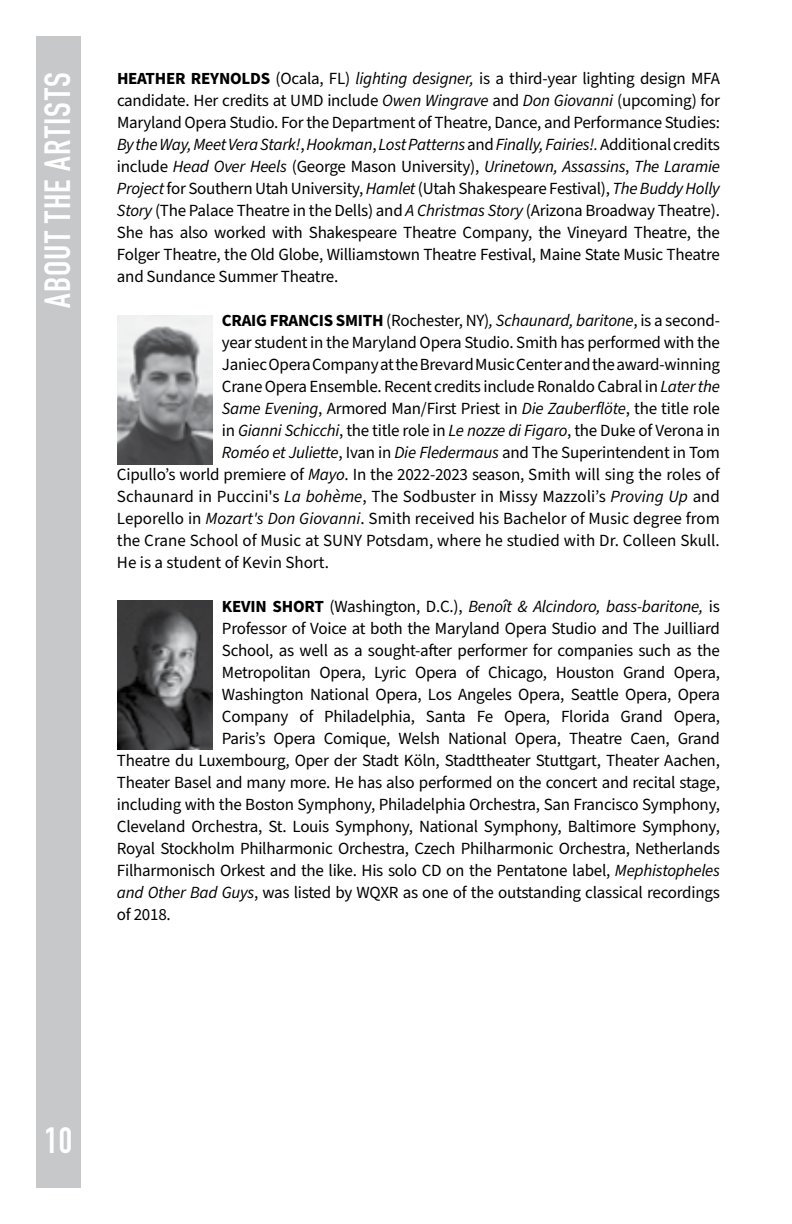
<style>
.page{position:relative;width:792px;height:1224px;background:#fff}
.page>*{position:absolute;margin:0;border:0;box-sizing:border-box;transform-origin:0 0}
.t1{font:700 36px "DIN Condensed";letter-spacing:.04em;color:#fff}
.t2{font:17px/22px "Source Sans Pro";letter-spacing:-.015em;color:#000;text-align:justify}
.t3{font:italic 17px "Source Sans Pro";letter-spacing:-.015em;color:#000}
.s1{font-weight:700}
.s2{font-style:italic}
.s3{font-weight:700;font-style:normal}
.s4{font-style:normal}
</style>
<div class="page">
<div style="left:36px;top:36px;width:45px;height:1152px;background:#c7c8ca"></div>
<img style="left:117px;top:315px;width:96px;height:150px">
<img style="left:117px;top:600px;width:96px;height:150px">
<h1 class="t1" style="left:33px;top:308px;width:238px;rotate:-90deg">ABOUT THE ARTISTS</h1>
<p class="t2" style="left:117px;top:68px;width:605px"><span class="s1">HEATHER REYNOLDS</span> (Ocala, FL) <span class="s2">lighting designer,</span> is a third-year lighting design MFA candidate. Her credits at UMD include <span class="s2">Owen Wingrave</span> and <span class="s2">Don Giovanni</span> (upcoming) for Maryland Opera Studio. For the Department of Theatre, Dance, and Performance Studies:<br><span class="s2">By the Way, Meet Vera Stark!</span>, <span class="s2">Hookman</span>, <span class="s2">Lost Patterns</span> and <span class="s2">Finally, Fairies!.</span> Additional credits include <span class="s2">Head Over Heels</span> (George Mason University), <span class="s2">Urinetown, Assassins</span>, <span class="s2">The Laramie Project</span> for Southern Utah University, <span class="s2">Hamlet</span> (Utah Shakespeare Festival), <span class="s2">The Buddy Holly Story</span> (The Palace Theatre in the Dells) and <span class="s2">A Christmas Story</span> (Arizona Broadway Theatre).<br>She has also worked with Shakespeare Theatre Company, the Vineyard Theatre, the Folger Theatre, the Old Globe, Williamstown Theatre Festival, Maine State Music Theatre and Sundance Summer Theatre.</p>
<p class="t2" style="left:222px;top:310px;width:500px"><span class="s1">CRAIG FRANCIS SMITH</span> (Rochester, NY)<span class="s2">, Schaunard, baritone</span>, is a second-</p>
<p class="t2" style="left:222px;top:332px;width:500px">year student in the Maryland Opera Studio. Smith has performed with the</p>
<p class="t2" style="left:222px;top:354px;width:500px">Janiec Opera Company at the Brevard Music Center and the award-winning</p>
<p class="t2" style="left:222px;top:376px;width:500px">Crane Opera Ensemble. Recent credits include Ronaldo Cabral in <span class="s2">Later the</span></p>
<p class="t2" style="left:222px;top:398px;width:499px"><span class="s2">Same Evening</span>, Armored Man/First Priest in <span class="s2">Die Zauberflöte</span>, the title role</p>
<p class="t2" style="left:222px;top:420px;width:500px">in <span class="s2">Gianni Schicchi</span>, the title role in <span class="s2">Le nozze di Figaro</span>, the Duke of Verona in</p>
<p class="t2" style="left:222px;top:442px;width:500px"><span class="s2">Roméo et Juliette</span>, Ivan in <span class="s2">Die Fledermaus</span> and The Superintendent in Tom</p>
<p class="t2" style="left:117px;top:464px;width:604px">Cipullo’s world premiere of <span class="s2">Mayo</span>. In the 2022-2023 season, Smith will sing the roles of</p>
<p class="t2" style="left:117px;top:486px;width:605px">Schaunard in Puccini's <span class="s2">La bohème</span>, The Sodbuster in Missy Mazzoli’s <span class="s2">Proving Up</span> and</p>
<p class="t2" style="left:117px;top:508px;width:604px">Leporello in <span class="s2">Mozart's Don Giovanni</span>. Smith received his Bachelor of Music degree from</p>
<p class="t2" style="left:117px;top:530px;width:604px">the Crane School of Music at SUNY Potsdam, where he studied with Dr. Colleen Skull.</p>
<p class="t2" style="left:117px;top:552px;width:213px">He is a student of Kevin Short.</p>
<p class="t3" style="left:222px;top:595px;width:500px"><span class="s3">KEVIN SHORT</span> <span class="s4">(Washington, D.C.),</span> Benoît &amp; Alcindoro, bass-baritone, <span class="s4">is</span></p>
<p class="t2" style="left:222px;top:618px;width:500px">Professor of Voice at both the Maryland Opera Studio and The Juilliard</p>
<p class="t2" style="left:222px;top:640px;width:500px">School, as well as a sought-after performer for companies such as the</p>
<p class="t2" style="left:222px;top:662px;width:499px">Metropolitan Opera, Lyric Opera of Chicago, Houston Grand Opera,</p>
<p class="t2" style="left:222px;top:684px;width:500px">Washington National Opera, Los Angeles Opera, Seattle Opera, Opera</p>
<p class="t2" style="left:222px;top:706px;width:500px">Company of Philadelphia, Santa Fe Opera, Florida Grand Opera,</p>
<p class="t2" style="left:222px;top:728px;width:499px">Paris’s Opera Comique, Welsh National Opera, Theatre Caen, Grand</p>
<p class="t2" style="left:117px;top:750px;width:604px">Theatre du Luxembourg, Oper der Stadt Köln, Stadttheater Stuttgart, Theater Aachen,</p>
<p class="t2" style="left:117px;top:772px;width:605px">Theater Basel and many more. He has also performed on the concert and recital stage,</p>
<p class="t2" style="left:117px;top:794px;width:605px">including with the Boston Symphony, Philadelphia Orchestra, San Francisco Symphony,</p>
<p class="t2" style="left:117px;top:816px;width:604px">Cleveland Orchestra, St. Louis Symphony, National Symphony, Baltimore Symphony,</p>
<p class="t2" style="left:117px;top:838px;width:605px">Royal Stockholm Philharmonic Orchestra, Czech Philharmonic Orchestra, Netherlands</p>
<p class="t2" style="left:117px;top:860px;width:605px">Filharmonisch Orkest and the like. His solo CD on the Pentatone label, <span class="s2">Mephistopheles</span></p>
<p class="t2" style="left:117px;top:882px;width:604px"><span class="s2">and Other Bad Guys</span>, was listed by WQXR as one of the outstanding classical recordings</p>
<p class="t2" style="left:117px;top:904px;width:55px">of 2018.</p>
<h1 class="t1" style="left:45px;top:1116px;width:29px">10</h1>
</div>
